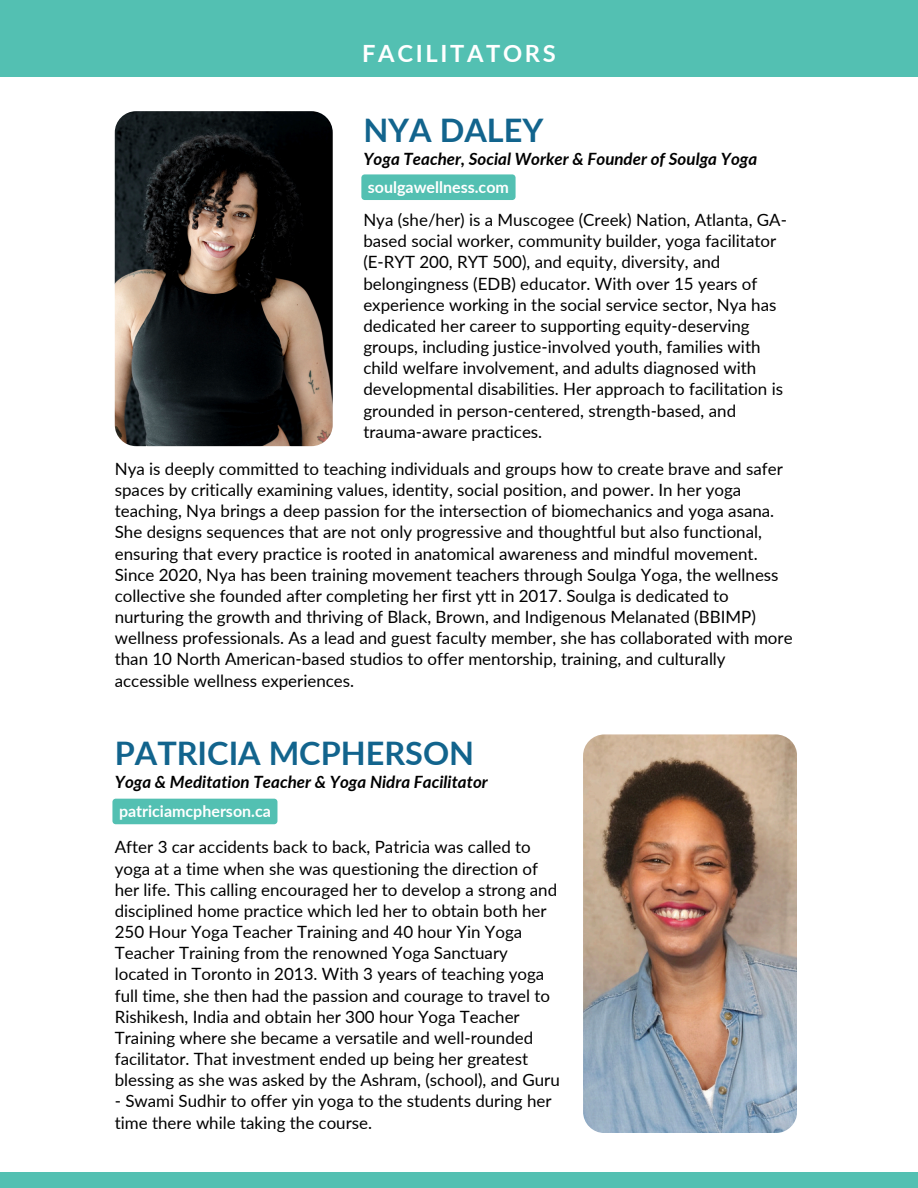
<style>
.page{position:relative;width:918px;height:1188px;background:#fff}
.page>*{position:absolute;margin:0;border:0;box-sizing:border-box;transform-origin:0 0}
.t1{font:700 32.4px "Lato";color:#12648d}
.t2{font:700 23.7px "Lato";letter-spacing:.11em;color:#fff}
.t3{font:16.95px/21.1px "Lato";color:#000}
.t4{font:italic 700 16.95px "Lato";color:#000}
.t5{font:700 16.05px "Lato";color:#fff}
</style>
<div class="page">
<div style="left:0;top:0;width:918px;height:76px;background:#53c0b2"></div>
<img style="left:115px;top:111px;width:218px;height:335px;border-radius:21px">
<img style="left:583px;top:734px;width:214px;height:399px;border-radius:21px">
<div style="left:361px;top:174px;width:155px;height:26px;background:#53c0b2"></div>
<div style="left:112px;top:799px;width:165px;height:25px;background:#53c0b2"></div>
<div style="left:0;top:1172px;width:918px;height:16px;background:#53c0b2"></div>
<p class="t2" style="left:362px;top:38px;width:195px">FACILITATORS</p>
<p class="t1" style="left:363px;top:110px;width:182px">NYA DALEY</p>
<p class="t4" style="left:363px;top:148px;width:395px">Yoga Teacher, Social Worker &amp; Founder of Soulga Yoga</p>
<p class="t5" style="left:368px;top:177px;width:143px">soulgawellness.com</p>
<h1 class="t3" style="left:363px;top:209px;width:425px">Nya (she/her) is a Muscogee (Creek) Nation, Atlanta, GA&shy;based social worker, community builder, yoga facilitator (E-RYT 200, RYT 500), and equity, diversity, and belongingness (EDB) educator. With over 15 years of experience working in the social service sector, Nya has dedicated her career to supporting equity-deserving groups, including justice-involved youth, families with child welfare involvement, and adults diagnosed with developmental disabilities. Her approach to facilitation is grounded in person-centered, strength-based, and trauma-aware practices.</h1>
<h3 class="t3" style="left:115px;top:458px;width:679px">Nya is deeply committed to teaching individuals and groups how to create brave and safer spaces by critically examining values, identity, social position, and power. In her yoga teaching, Nya brings a deep passion for the intersection of biomechanics and yoga asana.<br>She designs sequences that are not only progressive and thoughtful but also functional, ensuring that every practice is rooted in anatomical awareness and mindful movement.<br>Since 2020, Nya has been training movement teachers through Soulga Yoga, the wellness collective she founded after completing her first ytt in 2017. Soulga is dedicated to nurturing the growth and thriving of Black, Brown, and Indigenous Melanated (BBIMP) wellness professionals. As a lead and guest faculty member, she has collaborated with more than 10 North American-based studios to offer mentorship, training, and culturally accessible wellness experiences.</h3>
<h1 class="t1" style="left:115px;top:733px;width:361px">PATRICIA MCPHERSON</h1>
<h2 class="t4" style="left:115px;top:771px;width:375px">Yoga &amp; Meditation Teacher &amp; Yoga Nidra Facilitator</h2>
<h3 class="t5" style="left:119px;top:801px;width:153px">patriciamcpherson.ca</h3>
<h3 class="t3" style="left:115px;top:836px;width:447px">After 3 car accidents back to back, Patricia was called to yoga at a time when she was questioning the direction of her life. This calling encouraged her to develop a strong and disciplined home practice which led her to obtain both her 250 Hour Yoga Teacher Training and 40 hour Yin Yoga Teacher Training from the renowned Yoga Sanctuary located in Toronto in 2013. With 3 years of teaching yoga full time, she then had the passion and courage to travel to Rishikesh, India and obtain her 300 hour Yoga Teacher Training where she became a versatile and well-rounded facilitator. That investment ended up being her greatest blessing as she was asked by the Ashram, (school), and Guru</h3>
<h3 class="t3" style="left:115px;top:1090px;width:438px">- Swami Sudhir to offer yin yoga to the students during her time there while taking the course.</h3>
</div>
